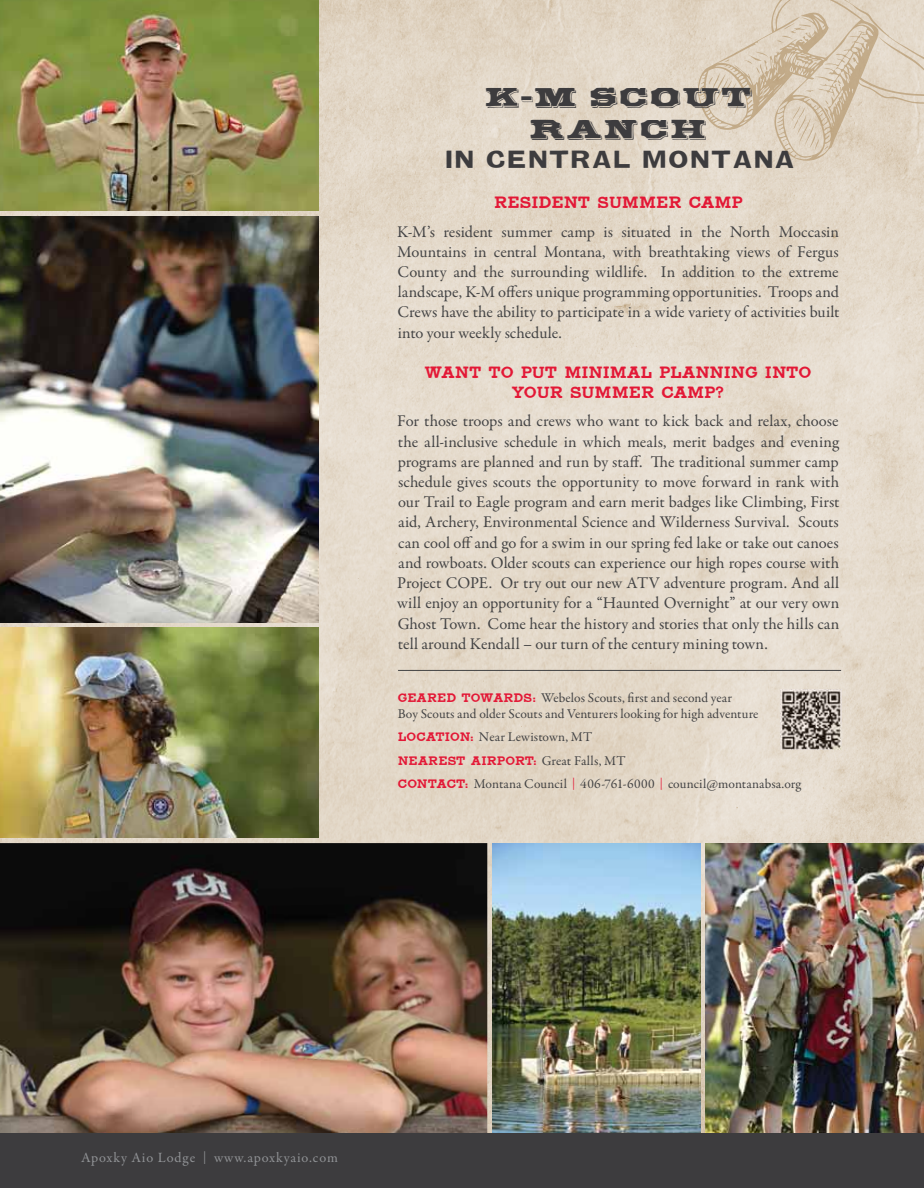
<style>
.page{position:relative;width:924px;height:1188px;background:#fff}
.page>*{position:absolute;margin:0;border:0;box-sizing:border-box;transform-origin:0 0}
.t1{font:27.3px "Type Three WF";letter-spacing:.075em;color:#3d3c3e}
.t2{font:26.25px/32px "Type Ten WF";color:#3d3c3e;text-align:center}
.t3{font:18px/20.2px "Type Two WF";color:#e31836;text-align:center}
.t4{font:16.5px/20.2px "Garamond Premr Pro";color:#434344;text-align:justify}
.t5{font:14.25px "Garamond Premr Pro";letter-spacing:.055em;color:#919396}
.t6{font:13.5px/16.5px "Garamond Premr Pro";letter-spacing:.005em;color:#434344}
.t7{font:13.5px "Type Two WF";letter-spacing:.01em;color:#e31836}
.s1{font-family:"Goldstone"}
.s2{font-family:"Type Two WF";color:#e31836}
.s3{font-family:"Garamond Premr Pro";color:#434344}
.s4{font-family:"Agenda";font-weight:300;font-stretch:condensed;color:#e31836}
.s5{font-family:"Agenda";font-weight:300;font-stretch:condensed}
</style>
<div class="page">
<img style="left:0;top:0;width:924px;height:1133px">
<img style="left:696px;top:0;width:228px;height:161px">
<img style="left:767px;top:29px;width:157px;height:67px">
<svg style="left:783px;top:22px;width:28px;height:8px"></svg>
<img style="left:790px;top:27px;width:15px;height:6px">
<svg style="left:777px;top:36px;width:15px;height:7px"></svg>
<img style="left:754px;top:52px;width:14px;height:2px">
<svg style="left:823px;top:101px;width:8px;height:19px"></svg>
<svg style="left:744px;top:54px;width:25px;height:20px"></svg>
<svg style="left:708px;top:77px;width:4px;height:7px"></svg>
<img style="left:712px;top:74px;width:13px;height:24px">
<img style="left:715px;top:77px;width:13px;height:26px">
<img style="left:719px;top:80px;width:13px;height:25px">
<img style="left:726px;top:83px;width:10px;height:23px">
<img style="left:729px;top:89px;width:8px;height:21px">
<img style="left:734px;top:99px;width:7px;height:16px">
<svg style="left:804px;top:90px;width:9px;height:2px"></svg>
<img style="left:791px;top:106px;width:9px;height:16px">
<img style="left:793px;top:107px;width:12px;height:22px">
<img style="left:797px;top:114px;width:9px;height:21px">
<img style="left:799px;top:118px;width:11px;height:27px">
<img style="left:803px;top:123px;width:11px;height:24px">
<svg style="left:815px;top:139px;width:13px;height:11px"></svg>
<img style="left:0;top:0;width:318px;height:211px">
<img style="left:0;top:627px;width:318px;height:211px">
<img style="left:0;top:843px;width:487px;height:290px">
<img style="left:0;top:216px;width:318px;height:406px">
<img style="left:492px;top:843px;width:208px;height:290px">
<img style="left:705px;top:843px;width:219px;height:290px">
<hr style="left:398px;top:670px;width:443px;height:1px;background:#434344">
<img style="left:781px;top:690px;width:60px;height:60px">
<div style="left:0;top:1133px;width:924px;height:55px;background:#3d3c3e"></div>
<h2 class="t2" style="left:484px;top:83px;width:271px">K<span class="s1">-</span>M SCOUT<br>RANCH</h2>
<h1 class="t1" style="left:445px;top:142px;width:350px">IN CENTRAL MONTANA</h1>
<p class="t3" style="left:494px;top:192px;width:250px">RESIDENT SUMMER CAMP</p>
<p class="t4" style="left:397px;top:223px;width:444px">K-M’s resident summer camp is situated in the North Moccasin Mountains in central Montana, with breathtaking views of Fergus County and the surrounding wildlife. In addition to the extreme landscape, K-M offers unique programming opportunities. Troops and Crews have the ability to participate in a wide variety of activities built into your weekly schedule.</p>
<p class="t3" style="left:424px;top:361px;width:388px">WANT TO PUT MINIMAL PLANNING INTO<br>YOUR SUMMER CAMP?</p>
<p class="t4" style="left:397px;top:412px;width:444px">For those troops and crews who want to kick back and relax, choose the all-inclusive schedule in which meals, merit badges and evening programs are planned and run by staff. The traditional summer camp schedule gives scouts the opportunity to move forward in rank with our Trail to Eagle program and earn merit badges like Climbing, First aid, Archery, Environmental Science and Wilderness Survival. Scouts can cool off and go for a swim in our spring fed lake or take out canoes and rowboats. Older scouts can experience our high ropes course with Project COPE. Or try out our new ATV adventure program. And all will enjoy an opportunity for a “Haunted Overnight” at our very own Ghost Town. Come hear the history and stories that only the hills can tell around Kendall – our turn of the century mining town.</p>
<p class="t6" style="left:398px;top:690px;width:362px"><span class="s2">GEARED TOWARDS:</span> Webelos Scouts, first and second year<br>Boy Scouts and older Scouts and Venturers looking for high adventure</p>
<p class="t6" style="left:398px;top:730px;width:196px"><span class="s2">LOCATION:</span> Near Lewistown, MT</p>
<p class="t7" style="left:398px;top:752px;width:229px">NEAREST AIRPORT: <span class="s3">Great Falls, MT</span></p>
<p class="t6" style="left:398px;top:776px;width:405px"><span class="s2">CONTACT:</span> Montana Council <span class="s4">|</span> 406-761-6000 <span class="s4">|</span> council@montanabsa.org</p>
<p class="t5" style="left:81px;top:1151px;width:258px">Apoxky Aio Lodge <span class="s5">|</span> www.apoxkyaio.com</p>
</div>
